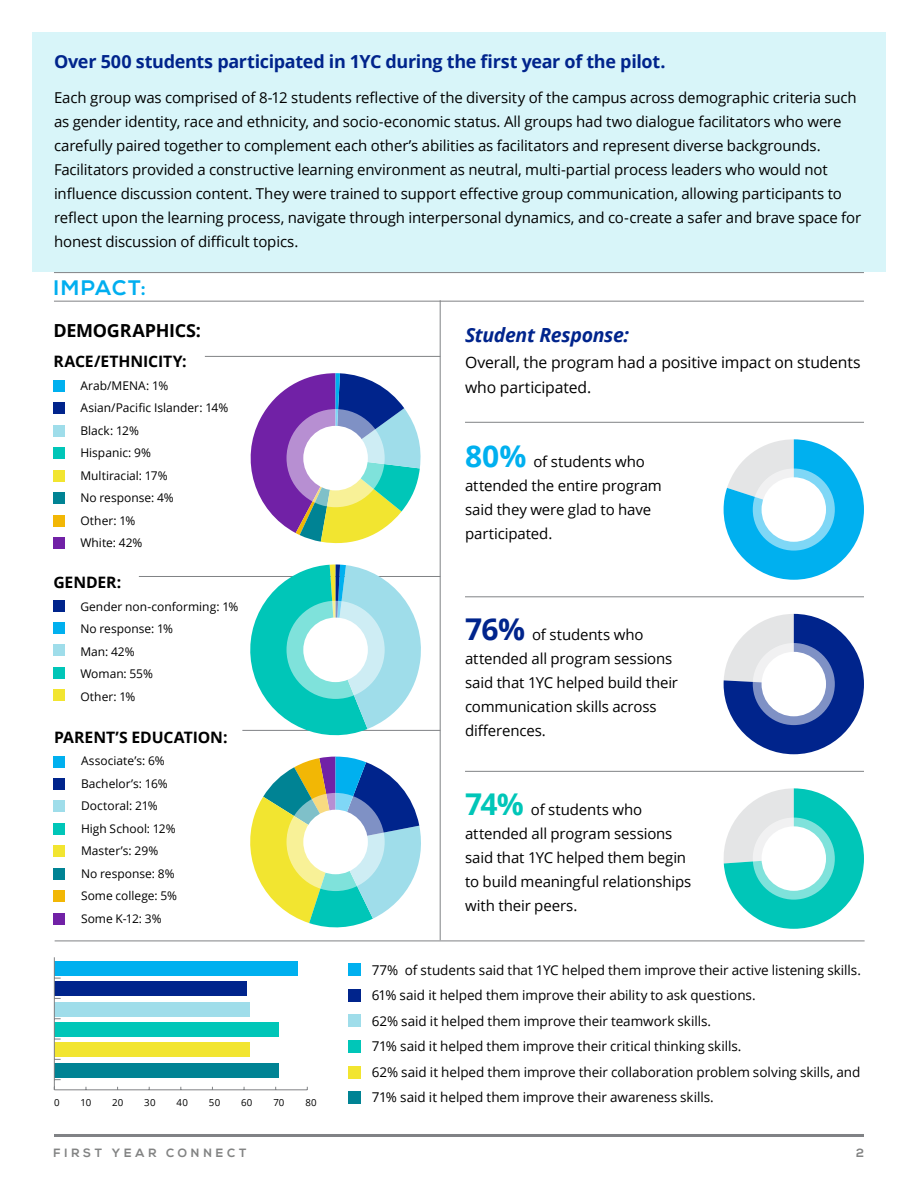
<style>
.page{position:relative;width:918px;height:1188px;background:#fff}
.page>*{position:absolute;margin:0;border:0;box-sizing:border-box;transform-origin:0 0}
.t1{font:700 21px "Nexa";letter-spacing:.085em;color:#00aeef}
.t2{font:italic 700 19.5px "Open Sans";letter-spacing:-.02em;color:#00248c}
.t3{font:700 18px "Open Sans";letter-spacing:-.02em;color:#00248c}
.t4{font:700 18px "Open Sans";letter-spacing:-.015em;color:#000}
.t5{font:15.75px/25.5px "Open Sans";letter-spacing:-.01em;color:#000}
.t6{font:700 15.75px "Open Sans";letter-spacing:-.01em;color:#000}
.t7{font:15px/24px "Open Sans";letter-spacing:-.01em;color:#000}
.t8{font:13.5px/25.5px "Open Sans";letter-spacing:-.005em;color:#000}
.t9{font:12px/22.5px "Open Sans";color:#000}
.t10{font:700 12px "Nexa";letter-spacing:.32em;color:#828383}
.t11{font:9.75px "Open Sans";letter-spacing:.02em;color:#000}
.s1{font-weight:700;font-size:30px;color:#00b0ef}
.s2{font-weight:700;font-size:30px;color:#00248c}
.s3{font-weight:700;font-size:30px;color:#00c6b8}
</style>
<div class="page">
<hr style="left:54px;top:1134px;width:810px;height:3px;background:#808285">
<div style="left:32px;top:32px;width:854px;height:240px;background:#d8f5f9"></div>
<hr style="left:54px;top:301px;width:810px;height:1px;background:#808285">
<hr style="left:54px;top:272px;width:810px;height:1px;background:#808285">
<div style="left:53px;top:380px;width:11px;height:11px;background:#00b0ef"></div>
<div style="left:53px;top:403px;width:11px;height:11px;background:#00248c"></div>
<div style="left:53px;top:425px;width:11px;height:11px;background:#9fddea"></div>
<div style="left:53px;top:448px;width:11px;height:11px;background:#00c6b8"></div>
<div style="left:53px;top:470px;width:11px;height:11px;background:#f2e530"></div>
<div style="left:53px;top:515px;width:11px;height:11px;background:#f2b705"></div>
<div style="left:53px;top:493px;width:11px;height:11px;background:#008394"></div>
<div style="left:53px;top:538px;width:11px;height:11px;background:#7121a6"></div>
<hr style="left:440px;top:300px;width:1px;height:640px;background:#808285">
<div style="left:53px;top:622px;width:11px;height:12px;background:#00b0ef"></div>
<div style="left:53px;top:600px;width:11px;height:11px;background:#00248c"></div>
<div style="left:53px;top:645px;width:11px;height:11px;background:#9fddea"></div>
<div style="left:53px;top:667px;width:11px;height:11px;background:#00c6b8"></div>
<div style="left:53px;top:690px;width:11px;height:11px;background:#f2e530"></div>
<hr style="left:205px;top:356px;width:235px;height:1px;background:#808285">
<div style="left:54px;top:756px;width:11px;height:11px;background:#00b0ef"></div>
<div style="left:54px;top:778px;width:11px;height:11px;background:#00248c"></div>
<div style="left:54px;top:801px;width:11px;height:11px;background:#9fddea"></div>
<div style="left:54px;top:823px;width:11px;height:11px;background:#00c6b8"></div>
<div style="left:54px;top:846px;width:11px;height:11px;background:#f2e530"></div>
<div style="left:54px;top:891px;width:11px;height:11px;background:#f2b705"></div>
<div style="left:54px;top:868px;width:11px;height:11px;background:#008394"></div>
<div style="left:54px;top:913px;width:11px;height:11px;background:#7121a6"></div>
<hr style="left:55px;top:941px;width:810px;height:1px;background:#808285">
<hr style="left:139px;top:576px;width:301px;height:1px;background:#808285">
<hr style="left:242px;top:730px;width:198px;height:1px;background:#808285">
<svg style="left:724px;top:439px;width:140px;height:141px"></svg>
<svg style="left:753px;top:469px;width:82px;height:82px;fill:#7fd7f6"></svg>
<div style="left:762px;top:477px;width:64px;height:65px;background:#fff;border-radius:50%"></div>
<svg style="left:724px;top:614px;width:61px;height:61px"></svg>
<svg style="left:724px;top:614px;width:140px;height:140px;background:#3853a2"></svg>
<svg style="left:753px;top:643px;width:82px;height:82px;fill:#7f91c5"></svg>
<div style="left:762px;top:652px;width:64px;height:64px;background:#fff;border-radius:50%"></div>
<svg style="left:723px;top:788px;width:141px;height:141px"></svg>
<svg style="left:753px;top:818px;width:82px;height:82px;fill:#7fe2db"></svg>
<div style="left:762px;top:826px;width:64px;height:65px;background:#fff;border-radius:50%"></div>
<svg style="left:242px;top:565px;width:184px;height:171px"></svg>
<svg style="left:287px;top:601px;width:98px;height:98px;background:#a2e6e5"></svg>
<div style="left:303px;top:618px;width:65px;height:64px;background:#fff;border-radius:50%"></div>
<svg style="left:250px;top:373px;width:171px;height:171px"></svg>
<svg style="left:287px;top:409px;width:98px;height:98px;background:#b5b6ca"></svg>
<div style="left:303px;top:426px;width:65px;height:64px;background:#fff;border-radius:50%"></div>
<svg style="left:250px;top:757px;width:171px;height:171px"></svg>
<svg style="left:287px;top:793px;width:98px;height:98px;background:#b9d4c5"></svg>
<div style="left:303px;top:810px;width:65px;height:64px;background:#fff;border-radius:50%"></div>
<hr style="left:465px;top:597px;width:399px;height:1px;background:#808285">
<hr style="left:465px;top:771px;width:399px;height:1px;background:#808285">
<hr style="left:465px;top:422px;width:399px;height:1px;background:#808285">
<div style="left:54px;top:961px;width:244px;height:15px;background:#00b0ef"></div>
<div style="left:54px;top:981px;width:193px;height:15px;background:#00248c"></div>
<div style="left:54px;top:1002px;width:196px;height:14px;background:#9fddea"></div>
<div style="left:54px;top:1022px;width:225px;height:15px;background:#00c6b8"></div>
<div style="left:54px;top:1042px;width:196px;height:15px;background:#f2e530"></div>
<div style="left:54px;top:1063px;width:225px;height:14px;background:#008394"></div>
<hr style="left:54px;top:1089px;width:253px;height:1px;background:#808285">
<hr style="left:54px;top:957px;width:1px;height:133px;background:#808285">
<div style="left:348px;top:963px;width:13px;height:13px;background:#00b0ef"></div>
<div style="left:348px;top:989px;width:13px;height:12px;background:#00248c"></div>
<div style="left:348px;top:1015px;width:13px;height:12px;background:#9fddea"></div>
<div style="left:348px;top:1040px;width:13px;height:13px;background:#00c6b8"></div>
<div style="left:348px;top:1066px;width:13px;height:12px;background:#f2e530"></div>
<div style="left:348px;top:1092px;width:13px;height:12px;background:#008394"></div>
<p class="t3" style="left:54px;top:49px;width:613px">Over 500 students participated in 1YC during the first year of the pilot.</p>
<p class="t7" style="left:54px;top:85px;width:809px">Each group was comprised of 8-12 students reflective of the diversity of the campus across demographic criteria such as gender identity, race and ethnicity, and socio-economic status. All groups had two dialogue facilitators who were carefully paired together to complement each other’s abilities as facilitators and represent diverse backgrounds.<br>Facilitators provided a constructive learning environment as neutral, multi-partial process leaders who would not influence discussion content. They were trained to support effective group communication, allowing participants to reflect upon the learning process, navigate through interpersonal dynamics, and co-create a safer and brave space for honest discussion of difficult topics.</p>
<h1 class="t1" style="left:54px;top:275px;width:93px">IMPACT:</h1>
<p class="t4" style="left:53px;top:317px;width:149px">DEMOGRAPHICS:</p>
<p class="t6" style="left:53px;top:350px;width:135px">RACE/ETHNICITY:</p>
<p class="t9" style="left:80px;top:374px;width:149px">Arab/MENA: 1%<br>Asian/Pacific Islander: 14%<br>Black: 12%<br>Hispanic: 9%<br>Multiracial: 17%<br>No response: 4%<br>Other: 1%<br>White: 42%</p>
<p class="t6" style="left:53px;top:572px;width:70px">GENDER:</p>
<p class="t9" style="left:80px;top:595px;width:160px">Gender non-conforming: 1%<br>No response: 1%<br>Man: 42%<br>Woman: 55%<br>Other: 1%</p>
<p class="t6" style="left:54px;top:726px;width:175px">PARENT’S EDUCATION:</p>
<p class="t9" style="left:81px;top:749px;width:97px">Associate’s: 6%<br>Bachelor’s: 16%<br>Doctoral: 21%<br>High School: 12%<br>Master’s: 29%<br>No response: 8%<br>Some college: 5%<br>Some K-12: 3%</p>
<p class="t11" style="left:54px;top:1096px;width:7px">0</p>
<p class="t11" style="left:81px;top:1096px;width:12px">10</p>
<p class="t11" style="left:112px;top:1096px;width:13px">20</p>
<p class="t11" style="left:144px;top:1096px;width:13px">30</p>
<p class="t11" style="left:177px;top:1096px;width:13px">40</p>
<p class="t11" style="left:209px;top:1096px;width:13px">50</p>
<p class="t11" style="left:241px;top:1096px;width:13px">60</p>
<p class="t11" style="left:273px;top:1096px;width:13px">70</p>
<p class="t11" style="left:306px;top:1096px;width:13px">80</p>
<h2 class="t2" style="left:465px;top:321px;width:165px">Student Response:</h2>
<p class="t5" style="left:465px;top:349px;width:397px">Overall, the program had a positive impact on students who participated.</p>
<p class="t7" style="left:465px;top:449px;width:198px"><span class="s1">80%</span> of students who attended the entire program said they were glad to have participated.</p>
<p class="t7" style="left:465px;top:622px;width:215px"><span class="s2">76%</span> of students who attended all program sessions said that 1YC helped build their communication skills across differences.</p>
<p class="t7" style="left:465px;top:798px;width:228px"><span class="s3">74%</span> of students who attended all program sessions said that 1YC helped them begin to build meaningful relationships with their peers.</p>
<p class="t8" style="left:372px;top:957px;width:491px">77% of students said that 1YC helped them improve their active listening skills.<br>61% said it helped them improve their ability to ask questions.<br>62% said it helped them improve their teamwork skills.<br>71% said it helped them improve their critical thinking skills.<br>62% said it helped them improve their collaboration problem solving skills, and 71% said it helped them improve their awareness skills.</p>
<p class="t10" style="left:53px;top:1145px;width:195px">FIRST YEAR CONNECT</p>
<p class="t10" style="left:856px;top:1145px;width:9px">2</p>
</div>
